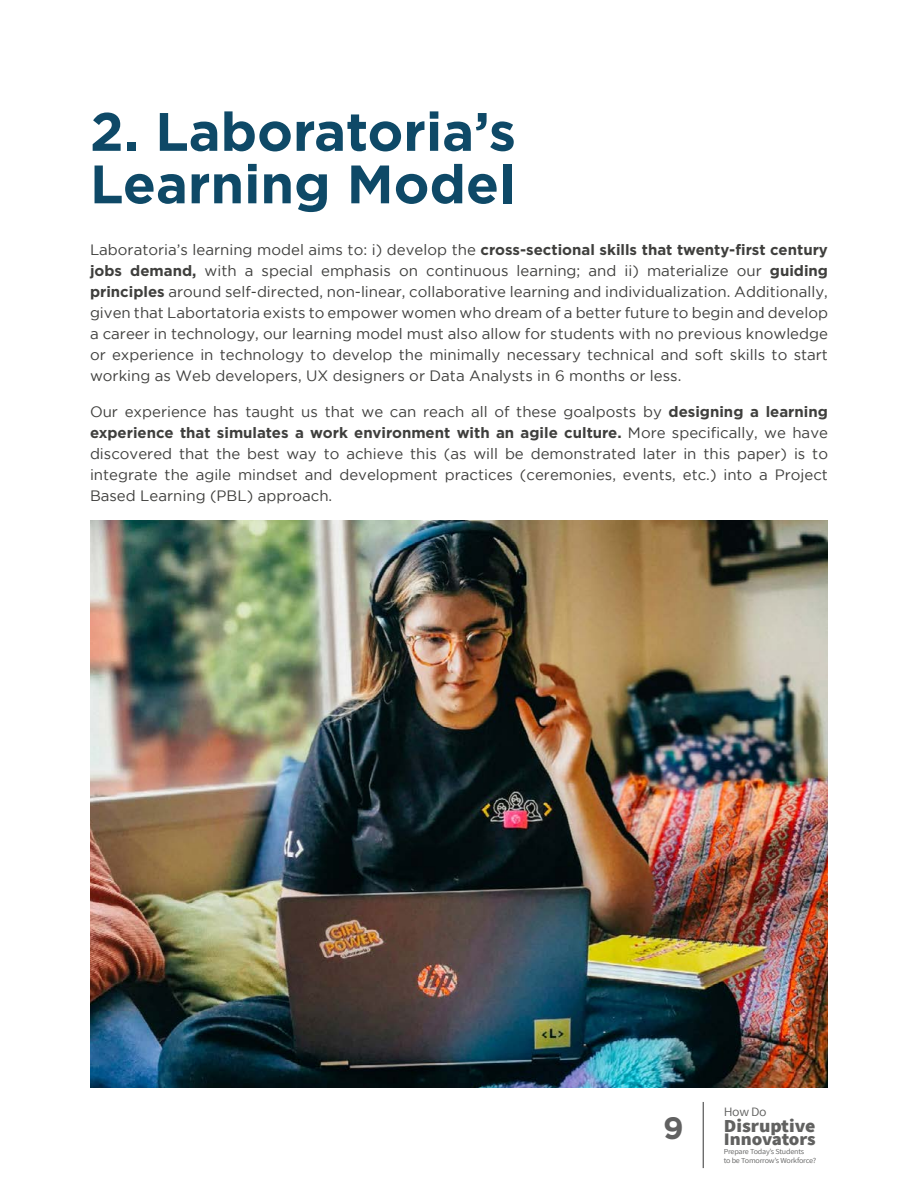
<style>
.page{position:relative;width:918px;height:1188px;background:#fff}
.page>*{position:absolute;margin:0;border:0;box-sizing:border-box;transform-origin:0 0}
.t1{font:700 54px/52.5px "Gotham";color:#0e4967}
.t2{font:700 30.9px "Gotham";color:#616161}
.t3{font:800 18.3px "Assistant";color:#616160;scale:1.08 1}
.t4{font:800 17.55px "Assistant";letter-spacing:-.01em;color:#616160;scale:1.08 1}
.t5{font:15px/21px "Gotham";color:#3f3f3d;text-align:justify}
.t6{font:12.75px "Assistant";color:#616160;scale:1.08 1}
.t7{font:7.5px "Assistant";letter-spacing:-.025em;color:#616160;scale:1.08 1}
.s1{font-weight:700}
</style>
<div class="page">
<hr style="left:703px;top:1102px;width:1px;height:66px;background:#616161">
<img style="left:90px;top:520px;width:738px;height:568px">
<h1 class="t1" style="left:90px;top:104px;width:427px">2. Laboratoria’s<br>Learning Model</h1>
<p class="t5" style="left:90px;top:239px;width:740px">Laboratoria’s learning model aims to: i) develop the <span class="s1">cross-sectional skills that twenty-first century jobs demand,</span> with a special emphasis on continuous learning; and ii) materialize our <span class="s1">guiding principles</span> around self-directed, non-linear, collaborative learning and individualization. Additionally, given that Labortatoria exists to empower women who dream of a better future to begin and develop a career in technology, our learning model must also allow for students with no previous knowledge or experience in technology to develop the minimally necessary technical and soft skills to start working as Web developers, UX designers or Data Analysts in 6 months or less.</p>
<p class="t5" style="left:90px;top:401px;width:740px">Our experience has taught us that we can reach all of these goalposts by <span class="s1">designing a learning experience that simulates a work environment with an agile culture.</span> More specifically, we have discovered that the best way to achieve this (as will be demonstrated later in this paper) is to integrate the agile mindset and development practices (ceremonies, events, etc.) into a Project Based Learning (PBL) approach.</p>
<p class="t6" style="left:724px;top:1103px;width:41px">How Do</p>
<h2 class="t2" style="left:663px;top:1111px;width:22px">9</h2>
<p class="t3" style="left:724px;top:1113px;width:87px">Disruptive</p>
<p class="t4" style="left:724px;top:1127px;width:87px">Innovators</p>
<p class="t7" style="left:724px;top:1147px;width:76px">Prepare Today’s Students</p>
<p class="t7" style="left:724px;top:1155px;width:87px">to be Tomorrow’s Workforce?</p>
</div>
